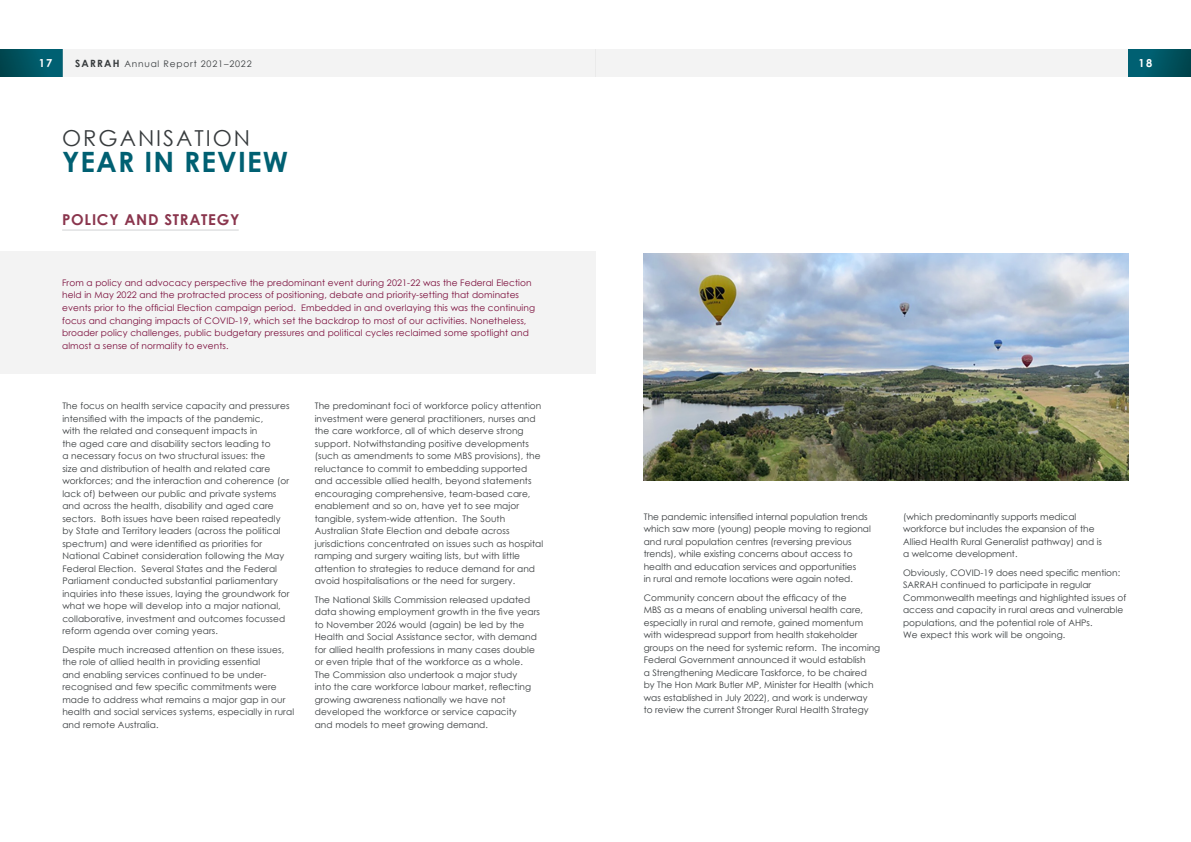
<style>
.page{position:relative;width:1191px;height:842px;background:#fff}
.page>*{position:absolute;margin:0;border:0;box-sizing:border-box;transform-origin:0 0}
.t1{font:700 28px "Century Gothic";letter-spacing:.04em;color:#006072}
.t2{font:22px "Century Gothic";letter-spacing:.09em;color:#373b3d}
.t3{font:700 15px "Century Gothic";letter-spacing:.05em;color:#8a354d}
.t4{font:700 11px "Century Gothic";color:#fff}
.t5{font:9px/12.5px "Century Gothic";letter-spacing:.01em;color:#373b3d}
.t6{font:9px/12.5px "Century Gothic";letter-spacing:.01em;color:#7a0c3a}
.t7{font:9px "Century Gothic";letter-spacing:.09em;color:#373b3d}
.s1{font-weight:700;font-size:10px}
</style>
<div class="page">
<div style="left:0;top:50px;width:62px;height:27px;background:linear-gradient(to right,#00454d,#006579)"></div>
<div style="left:62px;top:50px;width:533px;height:27px;background:#f3f3f3"></div>
<div style="left:595px;top:50px;width:551px;height:27px;background:#f3f3f3"></div>
<div style="left:1128px;top:50px;width:63px;height:27px;background:linear-gradient(to right,#00667a,#00464e)"></div>
<div style="left:0;top:252px;width:595px;height:122px;background:#f3f3f3"></div>
<hr style="left:62px;top:230px;width:177px;height:1px;background:#d1d3d4">
<img style="left:643px;top:253px;width:485px;height:227px">
<p class="t4" style="left:39px;top:54px;width:15px">17</p>
<p class="t7" style="left:75px;top:57px;width:178px"><span class="s1">SARRAH</span> Annual Report 2021–2022</p>
<p class="t4" style="left:1138px;top:54px;width:15px">18</p>
<h2 class="t2" style="left:62px;top:122px;width:189px">ORGANISATION</h2>
<h1 class="t1" style="left:62px;top:140px;width:227px">YEAR IN REVIEW</h1>
<h3 class="t3" style="left:62px;top:208px;width:179px">POLICY AND STRATEGY</h3>
<p class="t6" style="left:62px;top:276px;width:474px">From a policy and advocacy perspective the predominant event during 2021-22 was the Federal Election held in May 2022 and the protracted process of positioning, debate and priority-setting that dominates events prior to the official Election campaign period. Embedded in and overlaying this was the continuing focus and changing impacts of COVID-19, which set the backdrop to most of our activities. Nonetheless, broader policy challenges, public budgetary pressures and political cycles reclaimed some spotlight and almost a sense of normality to events.</p>
<p class="t5" style="left:62px;top:400px;width:229px">The focus on health service capacity and pressures intensified with the impacts of the pandemic,<br>with the related and consequent impacts in<br>the aged care and disability sectors leading to<br>a necessary focus on two structural issues: the<br>size and distribution of health and related care workforces; and the interaction and coherence (or lack of) between our public and private systems and across the health, disability and aged care sectors. Both issues have been raised repeatedly by State and Territory leaders (across the political spectrum) and were identified as priorities for National Cabinet consideration following the May Federal Election. Several States and the Federal Parliament conducted substantial parliamentary inquiries into these issues, laying the groundwork for what we hope will develop into a major national, collaborative, investment and outcomes focussed reform agenda over coming years.</p>
<p class="t5" style="left:62px;top:643px;width:233px">Despite much increased attention on these issues, the role of allied health in providing essential<br>and enabling services continued to be under&shy;recognised and few specific commitments were made to address what remains a major gap in our health and social services systems, especially in rural and remote Australia.</p>
<p class="t5" style="left:315px;top:400px;width:230px">The predominant foci of workforce policy attention investment were general practitioners, nurses and the care workforce, all of which deserve strong support. Notwithstanding positive developments (such as amendments to some MBS provisions), the reluctance to commit to embedding supported and accessible allied health, beyond statements encouraging comprehensive, team-based care, enablement and so on, have yet to see major tangible, system-wide attention. The South Australian State Election and debate across jurisdictions concentrated on issues such as hospital ramping and surgery waiting lists, but with little attention to strategies to reduce demand for and avoid hospitalisations or the need for surgery.</p>
<p class="t5" style="left:315px;top:593px;width:227px">The National Skills Commission released updated data showing employment growth in the five years to November 2026 would (again) be led by the Health and Social Assistance sector, with demand for allied health professions in many cases double or even triple that of the workforce as a whole.<br>The Commission also undertook a major study<br>into the care workforce labour market, reflecting growing awareness nationally we have not developed the workforce or service capacity<br>and models to meet growing demand.</p>
<p class="t5" style="left:644px;top:510px;width:228px">The pandemic intensified internal population trends which saw more (young) people moving to regional and rural population centres (reversing previous trends), while existing concerns about access to health and education services and opportunities<br>in rural and remote locations were again noted.</p>
<p class="t5" style="left:644px;top:591px;width:238px">Community concern about the efficacy of the<br>MBS as a means of enabling universal health care, especially in rural and remote, gained momentum with widespread support from health stakeholder groups on the need for systemic reform. The incoming Federal Government announced it would establish<br>a Strengthening Medicare Taskforce, to be chaired<br>by The Hon Mark Butler MP, Minister for Health (which was established in July 2022), and work is underway<br>to review the current Stronger Rural Health Strategy</p>
<p class="t5" style="left:903px;top:510px;width:200px">(which predominantly supports medical workforce but includes the expansion of the Allied Health Rural Generalist pathway) and is a welcome development.</p>
<p class="t5" style="left:903px;top:566px;width:224px">Obviously, COVID-19 does need specific mention:<br>SARRAH continued to participate in regular Commonwealth meetings and highlighted issues of access and capacity in rural areas and vulnerable populations, and the potential role of AHPs.<br>We expect this work will be ongoing.</p>
</div>
